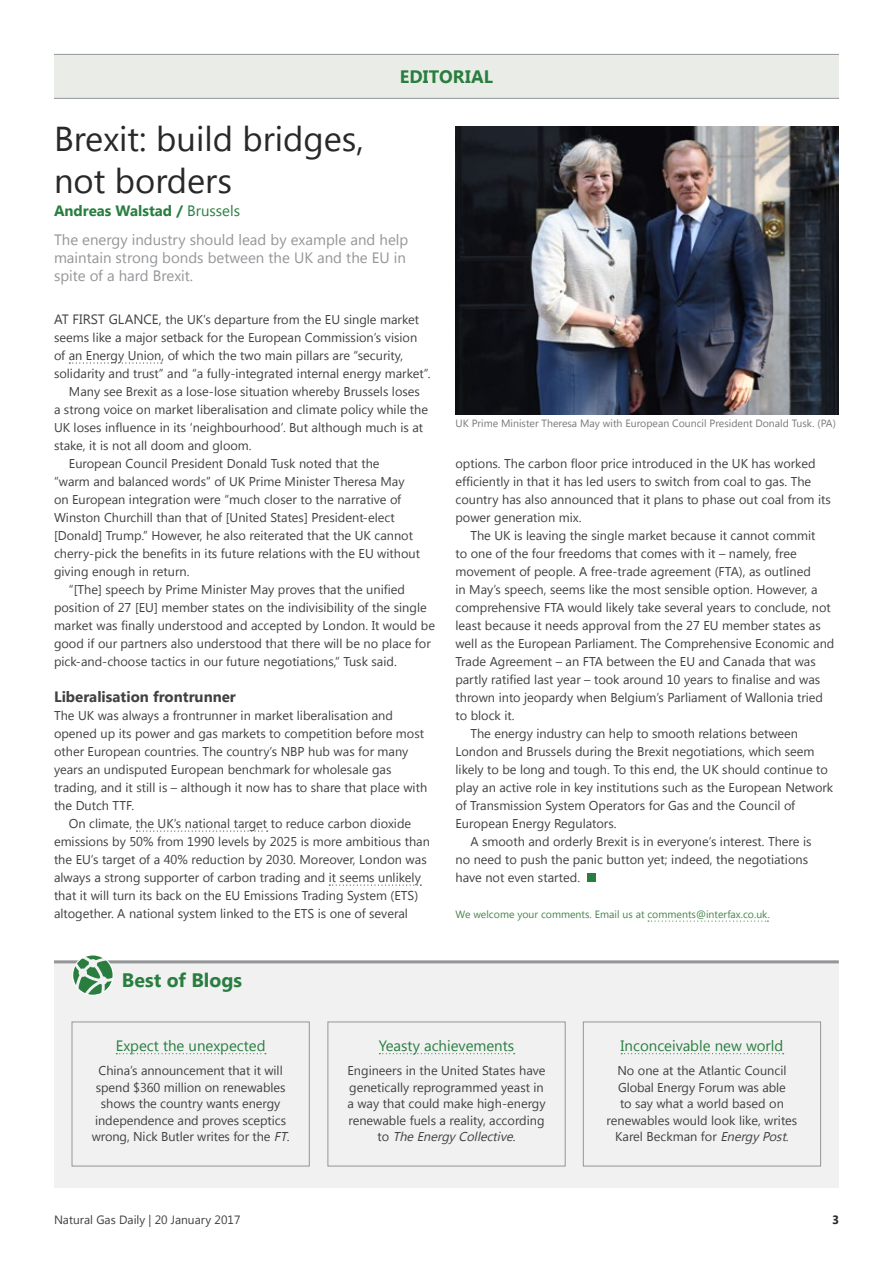
<style>
.page{position:relative;width:893px;height:1263px;background:#fff}
.page>*{position:absolute;margin:0;border:0;box-sizing:border-box;transform-origin:0 0}
.t1{font:34.5px/41.4px "Khmer UI";color:#292829}
.t2{font:700 19.5px "Khmer UI";color:#297e3f}
.t3{font:700 18px "Khmer UI";letter-spacing:.005em;color:#297e3f}
.t4{font:15px/18px "Khmer UI";color:#939598}
.t5{font:15px "Khmer UI";color:#297e3f}
.t6{font:700 15px "Khmer UI";color:#414042}
.t7{font:700 15px "Khmer UI";color:#297e3f}
.t8{font:12.75px/18px "Khmer UI";color:#414042}
.t9{font:12px "Khmer UI";color:#414042}
.t10{font:700 12px "Khmer UI";color:#292829}
.t11{font:10.5px "Khmer UI";color:#77787b}
.t12{font:10.5px "Khmer UI";color:#44864a}
.s1{font-weight:400}
.s2{font-size:13.5px}
.s3{font-style:italic}
</style>
<div class="page">
<div style="left:54px;top:54px;width:785px;height:45px;background:#eaede7"></div>
<hr style="left:54px;top:54px;width:785px;height:1px;background:#939598">
<hr style="left:54px;top:98px;width:785px;height:1px;background:#939598">
<div style="left:54px;top:960px;width:785px;height:228px;background:#f1f1f2"></div>
<hr style="left:54px;top:960px;width:785px;height:3px;background:#939598">
<img style="left:455px;top:126px;width:384px;height:288px">
<svg style="left:69px;top:362px;width:93px;height:2px"></svg>
<svg style="left:136px;top:830px;width:132px;height:2px"></svg>
<svg style="left:329px;top:884px;width:92px;height:2px"></svg>
<svg style="left:648px;top:920px;width:120px;height:2px"></svg>
<div style="left:587px;top:873px;width:9px;height:9px;background:#297e3f"></div>
<div style="left:72px;top:1022px;width:237px;height:144px;border:1px solid #939598"></div>
<div style="left:583px;top:1022px;width:238px;height:144px;border:1px solid #939598"></div>
<div style="left:328px;top:1022px;width:237px;height:144px;border:1px solid #939598"></div>
<svg style="left:72px;top:955px;width:42px;height:41px"></svg>
<svg style="left:116px;top:1053px;width:150px;height:1px"></svg>
<svg style="left:621px;top:1053px;width:163px;height:1px"></svg>
<svg style="left:379px;top:1053px;width:136px;height:1px"></svg>
<h1 class="t1" style="left:54px;top:118px;width:311px">Brexit: build bridges, not borders</h1>
<p class="t7" style="left:54px;top:202px;width:188px">Andreas Walstad / <span class="s1">Brussels</span></p>
<h3 class="t3" style="left:400px;top:66px;width:95px">EDITORIAL</h3>
<p class="t4" style="left:54px;top:231px;width:356px">The energy industry should lead by example and help maintain strong bonds between the UK and the EU in spite of a hard Brexit.</p>
<p class="t8" style="left:54px;top:310px;width:367px"><span class="s2">AT FIRST GLANCE,</span> the UK’s departure from the EU single market</p>
<p class="t8" style="left:54px;top:328px;width:365px">seems like a major setback for the European Commission’s vision</p>
<p class="t8" style="left:54px;top:346px;width:351px">of an Energy Union, of which the two main pillars are “security,</p>
<p class="t8" style="left:54px;top:364px;width:378px">solidarity and trust” and “a fully-integrated internal energy market”.</p>
<p class="t8" style="left:69px;top:382px;width:353px">Many see Brexit as a lose-lose situation whereby Brussels loses</p>
<p class="t8" style="left:54px;top:400px;width:376px">a strong voice on market liberalisation and climate policy while the</p>
<p class="t8" style="left:54px;top:418px;width:371px">UK loses influence in its ‘neighbourhood’. But although much is at</p>
<p class="t8" style="left:54px;top:436px;width:199px">stake, it is not all doom and gloom.</p>
<p class="t8" style="left:69px;top:454px;width:312px">European Council President Donald Tusk noted that the</p>
<p class="t8" style="left:54px;top:472px;width:352px">“warm and balanced words” of UK Prime Minister Theresa May</p>
<p class="t8" style="left:54px;top:490px;width:349px">on European integration were “much closer to the narrative of</p>
<p class="t8" style="left:54px;top:508px;width:342px">Winston Churchill than that of [United States] President-elect</p>
<p class="t8" style="left:54px;top:526px;width:361px">[Donald] Trump.” However, he also reiterated that the UK cannot</p>
<p class="t8" style="left:54px;top:545px;width:368px">cherry-pick the benefits in its future relations with the EU without</p>
<p class="t8" style="left:54px;top:563px;width:137px">giving enough in return.</p>
<p class="t8" style="left:69px;top:581px;width:338px">“[The] speech by Prime Minister May proves that the unified</p>
<p class="t8" style="left:54px;top:599px;width:374px">position of 27 [EU] member states on the indivisibility of the single</p>
<p class="t8" style="left:54px;top:617px;width:383px">market was finally understood and accepted by London. It would be</p>
<p class="t8" style="left:54px;top:635px;width:378px">good if our partners also understood that there will be no place for</p>
<p class="t8" style="left:54px;top:653px;width:344px">pick-and-choose tactics in our future negotiations,“ Tusk said.</p>
<p class="t6" style="left:54px;top:688px;width:183px">Liberalisation frontrunner</p>
<p class="t8" style="left:54px;top:706px;width:375px">The UK was always a frontrunner in market liberalisation and opened up its power and gas markets to competition before most other European countries. The country’s NBP hub was for many years an undisputed European benchmark for wholesale gas trading, and it still is – although it now has to share that place with the Dutch TTF.</p>
<p class="t8" style="left:54px;top:814px;width:377px;text-indent:15px">On climate, the UK’s national target to reduce carbon dioxide emissions by 50% from 1990 levels by 2025 is more ambitious than the EU’s target of a 40% reduction by 2030. Moreover, London was always a strong supporter of carbon trading and it seems unlikely that it will turn its back on the EU Emissions Trading System (ETS) altogether. A national system linked to the ETS is one of several</p>
<h2 class="t2" style="left:122px;top:969px;width:122px">Best of Blogs</h2>
<p class="t11" style="left:455px;top:417px;width:382px">UK Prime Minister Theresa May with European Council President Donald Tusk. (PA)</p>
<p class="t8" style="left:455px;top:454px;width:377px">options. The carbon floor price introduced in the UK has worked efficiently in that it has led users to switch from coal to gas. The country has also announced that it plans to phase out coal from its power generation mix.</p>
<p class="t8" style="left:470px;top:526px;width:347px">The UK is leaving the single market because it cannot commit</p>
<p class="t8" style="left:455px;top:544px;width:343px">to one of the four freedoms that comes with it – namely, free</p>
<p class="t8" style="left:455px;top:562px;width:357px">movement of people. A free-trade agreement (FTA), as outlined</p>
<p class="t8" style="left:455px;top:580px;width:364px">in May’s speech, seems like the most sensible option. However, a</p>
<p class="t8" style="left:455px;top:598px;width:377px">comprehensive FTA would likely take several years to conclude, not</p>
<p class="t8" style="left:455px;top:616px;width:367px">least because it needs approval from the 27 EU member states as</p>
<p class="t8" style="left:455px;top:634px;width:380px">well as the European Parliament. The Comprehensive Economic and</p>
<p class="t8" style="left:455px;top:652px;width:362px">Trade Agreement – an FTA between the EU and Canada that was</p>
<p class="t8" style="left:455px;top:670px;width:366px">partly ratified last year – took around 10 years to finalise and was</p>
<p class="t8" style="left:455px;top:689px;width:369px">thrown into jeopardy when Belgium’s Parliament of Wallonia tried</p>
<p class="t8" style="left:455px;top:707px;width:61px">to block it.</p>
<p class="t8" style="left:470px;top:725px;width:329px">The energy industry can help to smooth relations between</p>
<p class="t8" style="left:455px;top:743px;width:361px">London and Brussels during the Brexit negotiations, which seem</p>
<p class="t8" style="left:455px;top:761px;width:374px">likely to be long and tough. To this end, the UK should continue to</p>
<p class="t8" style="left:455px;top:779px;width:379px">play an active role in key institutions such as the European Network</p>
<p class="t8" style="left:455px;top:797px;width:341px">of Transmission System Operators for Gas and the Council of</p>
<p class="t8" style="left:455px;top:815px;width:163px">European Energy Regulators.</p>
<p class="t8" style="left:470px;top:833px;width:343px">A smooth and orderly Brexit is in everyone’s interest. There is</p>
<p class="t8" style="left:455px;top:851px;width:354px">no need to push the panic button yet; indeed, the negotiations</p>
<p class="t8" style="left:455px;top:869px;width:126px">have not even started.</p>
<p class="t12" style="left:455px;top:908px;width:316px">We welcome your comments. Email us at comments@interfax.co.uk.</p>
<p class="t5" style="left:116px;top:1037px;width:151px">Expect the unexpected</p>
<p class="t5" style="left:379px;top:1037px;width:137px">Yeasty achievements</p>
<p class="t5" style="left:621px;top:1037px;width:164px">Inconceivable new world</p>
<p class="t8" style="left:92px;top:1062px;width:200px;line-height:16.5px;text-align:center">China’s announcement that it will spend $360 million on renewables shows the country wants energy independence and proves sceptics wrong, Nick Butler writes for the <span class="s3">FT</span>.</p>
<p class="t8" style="left:607px;top:1062px;width:192px;line-height:16.5px;text-align:center">No one at the Atlantic Council<br>Global Energy Forum was able<br>to say what a world based on renewables would look like, writes<br>Karel Beckman for <span class="s3">Energy Post</span>.</p>
<p class="t8" style="left:347px;top:1062px;width:200px;line-height:16.5px;text-align:center">Engineers in the United States have genetically reprogrammed yeast in a way that could make high-energy renewable fuels a reality, according t o <span class="s3">The Energy Collective</span>.</p>
<p class="t9" style="left:54px;top:1213px;width:188px">Natural Gas Daily | 20 January 2017</p>
<p class="t10" style="left:832px;top:1213px;width:8px">3</p>
</div>
